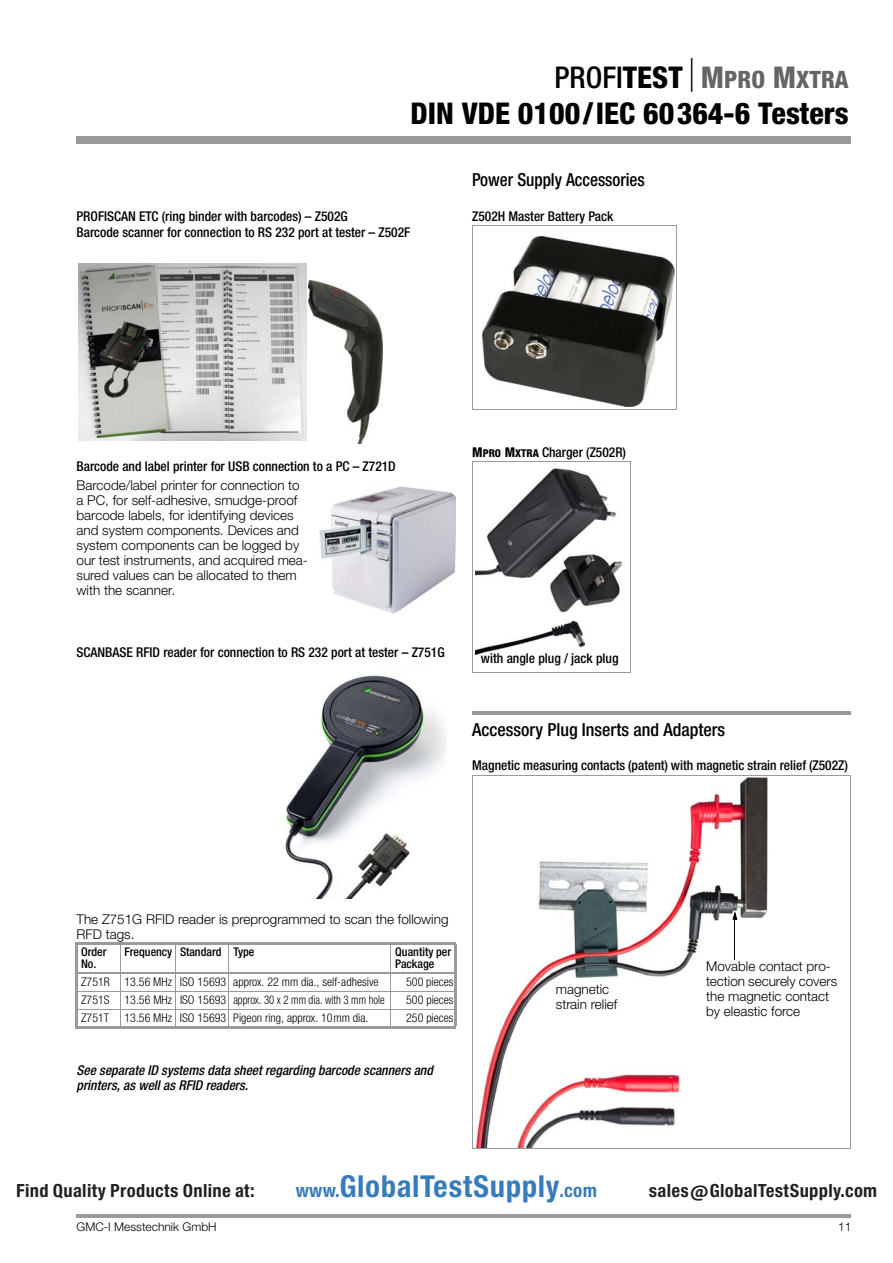
<style>
.page{position:relative;width:893px;height:1263px;background:#fff}
.page>*{position:absolute;margin:0;border:0;box-sizing:border-box;transform-origin:0 0}
.t1{font:800 condensed 30px "Helvetica Neue LTW1 G";color:#000}
.t2{font:28.95px "Europa Gro Nr 2 SBOP Bol Con";letter-spacing:.02em;color:#367bbc}
.t3{font:800 condensed 24px "Helvetica Neue LTW1 G";color:#656565}
.t4{font:500 condensed 18px "Helvetica Neue LTW1 G";color:#000}
.t5{font:500 condensed 18px "Helvetica Neue LTW1 G";color:#000;scale:.95 1}
.t6{font:17.4px "Europa Gro Nr 2 SBOP Bol Con";letter-spacing:.02em;color:#231f20}
.t7{font:300 13.5px/15px "Helvetica Neue LTW1 G";color:#000}
.t8{font:500 condensed 13.5px/16.5px "Helvetica Neue LTW1 G";color:#000}
.t9{font:italic 500 condensed 13.5px/15px "Helvetica Neue LTW1 G";color:#000}
.t10{font:300 condensed 12px "Helvetica Neue LTW1 G";color:#000}
.t11{font:500 condensed 12px/12px "Helvetica Neue LTW1 G";color:#000}
.t12{font:300 12px "Helvetica Neue LTW1 G";color:#000}
.s1{font-weight:500;font-size:30px;color:#000}
.s2{font-size:30px;color:#000}
.s3{font-size:30px}
.s4{font-weight:800}
.s5{font-weight:800;font-size:10.8px}
.s6{font-size:17.85px}
</style>
<div class="page">
<hr style="left:76px;top:1215px;width:774px;height:3px;background:#9a9a9a">
<div style="left:76px;top:137px;width:774px;height:7px;background:#9a9a9a"></div>
<hr style="left:472px;top:712px;width:378px;height:3px;background:#9a9a9a">
<hr style="left:75px;top:944px;width:3px;height:82px;background:#9a9a9a">
<hr style="left:120px;top:942px;width:1px;height:86px;background:#9a9a9a">
<hr style="left:175px;top:942px;width:1px;height:86px;background:#9a9a9a">
<hr style="left:229px;top:942px;width:1px;height:86px;background:#9a9a9a">
<hr style="left:390px;top:942px;width:1px;height:86px;background:#9a9a9a">
<hr style="left:454px;top:944px;width:2px;height:82px;background:#9a9a9a">
<hr style="left:75px;top:942px;width:381px;height:2px;background:#9a9a9a">
<hr style="left:75px;top:972px;width:381px;height:2px;background:#9a9a9a">
<hr style="left:75px;top:991px;width:381px;height:1px;background:#9a9a9a">
<hr style="left:75px;top:1009px;width:381px;height:1px;background:#9a9a9a">
<hr style="left:75px;top:1026px;width:381px;height:2px;background:#9a9a9a">
<img style="left:79px;top:264px;width:227px;height:176px">
<img style="left:308px;top:281px;width:75px;height:163px">
<img style="left:320px;top:486px;width:135px;height:128px">
<img style="left:285px;top:675px;width:161px;height:224px">
<img style="left:483px;top:236px;width:191px;height:170px">
<hr style="left:472px;top:225px;width:204px;height:1px;background:#9a9a9a">
<hr style="left:676px;top:225px;width:1px;height:185px;background:#9a9a9a">
<hr style="left:472px;top:410px;width:204px;height:1px;background:#9a9a9a">
<hr style="left:472px;top:225px;width:1px;height:185px;background:#9a9a9a">
<img style="left:475px;top:468px;width:148px;height:187px">
<hr style="left:472px;top:461px;width:158px;height:1px;background:#9a9a9a">
<hr style="left:630px;top:461px;width:1px;height:212px;background:#9a9a9a">
<hr style="left:472px;top:673px;width:158px;height:1px;background:#9a9a9a">
<hr style="left:472px;top:461px;width:1px;height:212px;background:#9a9a9a">
<img style="left:474px;top:777px;width:294px;height:371px">
<svg style="left:732px;top:911px;width:5px;height:9px"></svg>
<hr style="left:734px;top:920px;width:1px;height:40px;background:#000">
<hr style="left:472px;top:775px;width:378px;height:1px;background:#9a9a9a">
<hr style="left:850px;top:775px;width:1px;height:373px;background:#9a9a9a">
<hr style="left:472px;top:1148px;width:378px;height:1px;background:#9a9a9a">
<hr style="left:472px;top:775px;width:1px;height:373px;background:#9a9a9a">
<h3 class="t3" style="left:554px;top:66px;width:295px"><span class="s1">PROFI</span><span class="s2">TEST</span> <span class="s3">M</span>PRO <span class="s3">M</span>XTRA</h3>
<h1 class="t1" style="left:410px;top:96px;width:439px">DIN VDE 0100/IEC 60364-6 Testers</h1>
<p class="t8" style="left:76px;top:209px;width:335px">PROFISCAN ETC (ring binder with barcodes) – Z502G<br>Barcode scanner for connection to RS 232 port at tester – Z502F</p>
<h3 class="t5" style="left:472px;top:173px;width:183px">Power Supply Accessories</h3>
<p class="t8" style="left:472px;top:209px;width:143px">Z502H Master Battery Pack</p>
<p class="t8" style="left:76px;top:459px;width:321px">Barcode and label printer for USB connection to a PC – Z721D</p>
<p class="t7" style="left:76px;top:479px;width:233px">Barcode/label printer for connection to a PC, for self-adhesive, smudge-proof barcode labels, for identifying devices and system components. Devices and system components can be logged by our test instruments, and acquired mea&shy;sured values can be allocated to them with the scanner.</p>
<p class="t8" style="left:76px;top:645px;width:369px">SCANBASE RFID reader for connection to RS 232 port at tester – Z751G</p>
<p class="t8" style="left:472px;top:445px;width:155px"><span class="s4">M</span><span class="s5">PRO</span> <span class="s4">M</span><span class="s5">XTRA</span> Charger (Z502R)</p>
<p class="t8" style="left:481px;top:651px;width:139px">with angle plug / jack plug</p>
<h3 class="t4" style="left:472px;top:723px;width:254px">Accessory Plug Inserts and Adapters</h3>
<p class="t8" style="left:472px;top:759px;width:377px">Magnetic measuring contacts (patent) with magnetic strain relief (Z502Z)</p>
<p class="t7" style="left:76px;top:913px;width:373px">The Z751G RFID reader is preprogrammed to scan the following<br>RFD tags.</p>
<p class="t11" style="left:81px;top:946px;width:27px">Order<br>No.</p>
<p class="t11" style="left:124px;top:946px;width:131px">Frequency Standard Type</p>
<p class="t11" style="left:395px;top:946px;width:57px">Quantity per<br>Package</p>
<p class="t10" style="left:81px;top:977px;width:299px">Z751R 13.56 MHz ISO 15693 approx. 22 mm dia., self-adhesive</p>
<p class="t10" style="left:406px;top:977px;width:49px">500 pieces</p>
<p class="t10" style="left:81px;top:995px;width:305px">Z751S 13.56 MHz ISO 15693 approx. 30 x 2 mm dia. with 3 mm hole</p>
<p class="t10" style="left:406px;top:995px;width:49px">500 pieces</p>
<p class="t10" style="left:81px;top:1013px;width:30px">Z751T</p>
<p class="t10" style="left:124px;top:1013px;width:245px">13.56 MHz ISO 15693 Pigeon ring, approx. 10mm dia.</p>
<p class="t10" style="left:406px;top:1013px;width:49px">250 pieces</p>
<p class="t9" style="left:76px;top:1064px;width:358px">See separate ID systems data sheet regarding barcode scanners and printers, as well as RFID readers.</p>
<p class="t7" style="left:556px;top:983px;width:63px">magnetic strain relief</p>
<p class="t7" style="left:706px;top:960px;width:132px">Movable contact pro&shy;tection securely covers the magnetic contact by eleastic force</p>
<p class="t6" style="left:16px;top:1181px;width:240px">Find Quality Products Online at:</p>
<h2 class="t2" style="left:296px;top:1169px;width:303px"><span class="s6">www.</span>GlobalTestSupply<span class="s6">.com</span></h2>
<p class="t6" style="left:648px;top:1181px;width:230px">sales@GlobalTestSupply.com</p>
<p class="t12" style="left:76px;top:1222px;width:142px">GMC-I Messtechnik GmbH</p>
<p class="t12" style="left:838px;top:1222px;width:15px">11</p>
</div>
